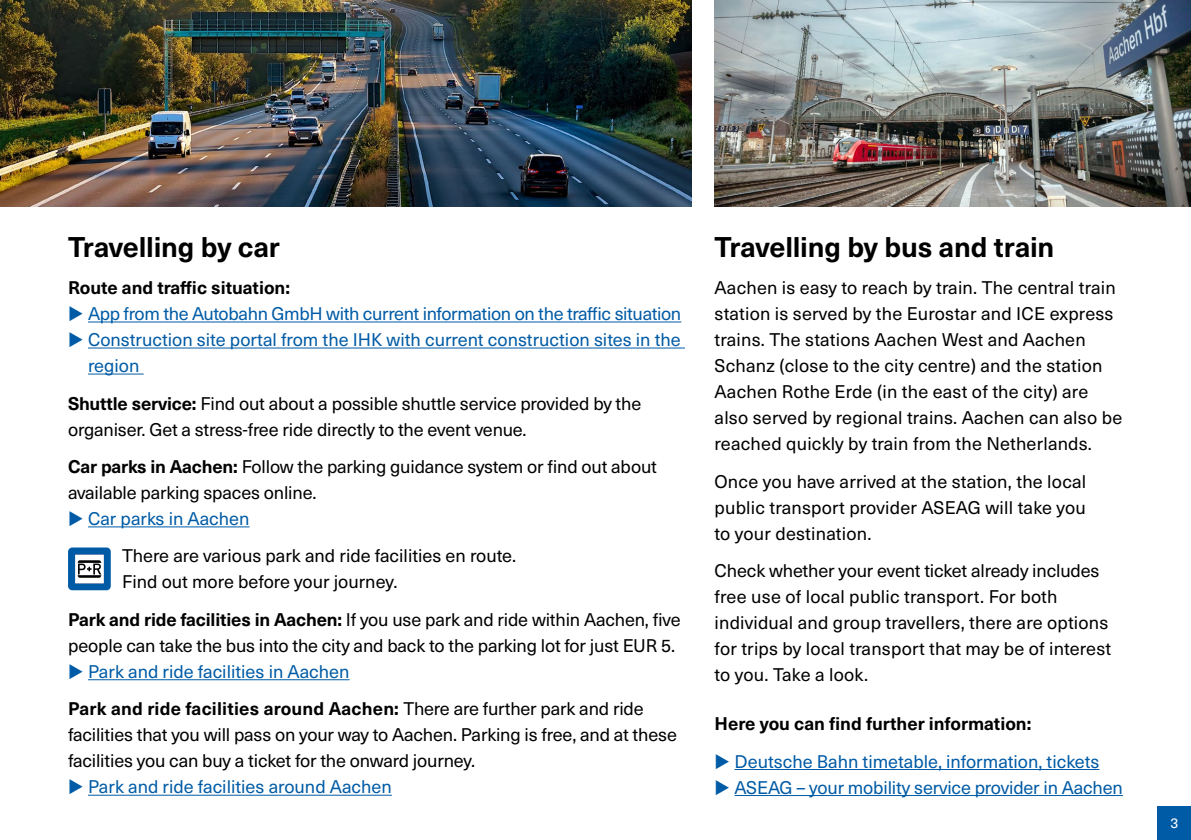
<style>
.page{position:relative;width:1191px;height:840px;background:#fff}
.page>*{position:absolute;margin:0;border:0;box-sizing:border-box;transform-origin:0 0}
.t1{font:700 28px "Neue Haas Unica W1 G";letter-spacing:-.01em;color:#000}
.t2{font:18px/26px "Neue Haas Unica W1 G";color:#000}
.t3{font:18px/26px "Neue Haas Unica W1 G";color:#005ba6}
.t4{font:700 18px/37.4px "Neue Haas Unica W1 G";color:#000}
.t5{font:18px "Neue Haas Unica W1 G";letter-spacing:-.02em;color:#005ba6}
.t6{font:14px "Neue Haas Unica W1 G";color:#fff}
.s1{font-weight:700}
.s2{color:#005ba6}
.s3{font-weight:400;color:#005ba6}
.s4{font-weight:400}
</style>
<div class="page">
<div style="left:1157px;top:806px;width:34px;height:33px;background:#005ba6"></div>
<hr style="left:88px;top:321px;width:593px;height:1px;background:#005ba6">
<hr style="left:88px;top:347px;width:597px;height:1px;background:#005ba6">
<hr style="left:88px;top:373px;width:56px;height:1px;background:#005ba6">
<hr style="left:88px;top:526px;width:161px;height:1px;background:#005ba6">
<hr style="left:88px;top:679px;width:261px;height:1px;background:#005ba6">
<hr style="left:88px;top:794px;width:304px;height:1px;background:#005ba6">
<hr style="left:734px;top:768px;width:365px;height:1px;background:#005ba6">
<hr style="left:734px;top:794px;width:389px;height:1px;background:#005ba6">
<img style="left:0;top:0;width:692px;height:206px">
<img style="left:714px;top:0;width:477px;height:206px">
<div style="left:68px;top:547px;width:43px;height:43px;background:#005ba6;border-radius:4px"></div>
<svg style="left:75px;top:554px;width:29px;height:29px"></svg>
<h1 class="t1" style="left:68px;top:225px;width:213px">Travelling by car</h1>
<p class="t4" style="left:68px;top:268px;width:223px">Route and traffic situation:</p>
<p class="t5" style="left:68px;top:300px;width:615px">◆ App from the Autobahn GmbH with current information on the traffic situation</p>
<p class="t3" style="left:88px;top:325px;width:594px;text-indent:-20px">◆ Construction site portal from the IHK with current construction sites in the region</p>
<p class="t2" style="left:68px;top:389px;width:575px"><span class="s1">Shuttle service:</span> Find out about a possible shuttle service provided by the organiser. Get a stress-free ride directly to the event venue.</p>
<p class="t2" style="left:68px;top:452px;width:590px"><span class="s1">Car parks in Aachen:</span> Follow the parking guidance system or find out about available parking spaces online.</p>
<p class="t2" style="left:122px;top:498px;width:395px;line-height:37.4px;text-indent:-54px"><span class="s2">◆ Car parks in Aachen<br></span>There are various park and ride facilities en route.</p>
<p class="t2" style="left:68px;top:562px;width:614px;line-height:37.4px;text-indent:54px">Find out more before your journey.<br><span class="s1">Park and ride facilities in Aachen:</span> If you use park and ride within Aachen, five</p>
<p class="t2" style="left:68px;top:631px;width:608px">people can take the bus into the city and back to the parking lot for just EUR 5.</p>
<p class="t4" style="left:68px;top:651px;width:577px"><span class="s2">◆</span> <span class="s3">Park and ride facilities in Aachen<br></span>Park and ride facilities around Aachen: <span class="s4">There are further park and ride</span></p>
<p class="t2" style="left:68px;top:720px;width:610px">facilities that you will pass on your way to Aachen. Parking is free, and at these facilities you can buy a ticket for the onward journey.</p>
<p class="t3" style="left:68px;top:772px;width:325px">◆ Park and ride facilities around Aachen</p>
<h1 class="t1" style="left:714px;top:225px;width:341px">Travelling by bus and train</h1>
<p class="t2" style="left:714px;top:273px;width:409px">Aachen is easy to reach by train. The central train station is served by the Eurostar and ICE express trains. The stations Aachen West and Aachen Schanz (close to the city centre) and the station Aachen Rothe Erde (in the east of the city) are also served by regional trains. Aachen can also be reached quickly by train from the Netherlands.</p>
<p class="t2" style="left:714px;top:467px;width:373px;text-align:justify">Once you have arrived at the station, the local public transport provider ASEAG will take you to your destination.</p>
<p class="t2" style="left:714px;top:556px;width:398px">Check whether your event ticket already includes free use of local public transport. For both individual and group travellers, there are options for trips by local transport that may be of interest to you. Take a look.</p>
<p class="t4" style="left:714px;top:703px;width:318px">Here you can find further information:</p>
<p class="t3" style="left:714px;top:746px;width:386px">◆ Deutsche Bahn timetable, information, tickets</p>
<p class="t3" style="left:714px;top:772px;width:410px">◆ ASEAG – your mobility service provider in Aachen</p>
<p class="t6" style="left:1170px;top:812px;width:9px">3</p>
</div>
